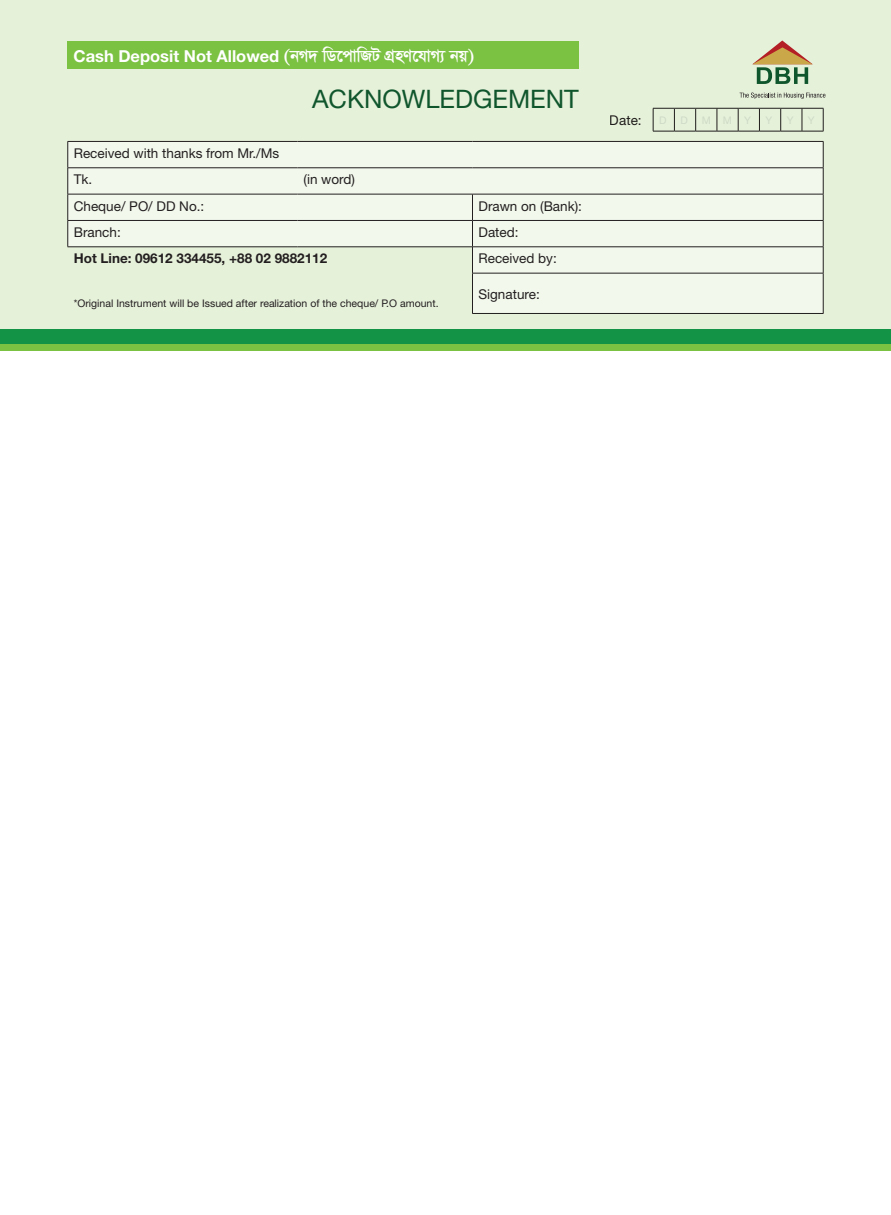
<style>
.page{position:relative;width:891px;height:1215px;background:#fff}
.page>*{position:absolute;margin:0;border:0;box-sizing:border-box;transform-origin:0 0}
.t1{font:25.5px "Helvetica Neue";color:#10562d}
.t2{font:19.5px "Sutonny MJ Bold";color:#fff}
.t3{font:13.5px/26.4px "Helvetica Neue";color:#231f20}
.t4{font:700 13.5px "Helvetica Neue";color:#231f20}
.t5{font:10.5px "Helvetica Neue";color:#231f20}
.s1{font-family:"Helvetica Neue";font-weight:700;font-size:16.5px}
</style>
<div class="page">
<div style="left:0;top:0;width:891px;height:351px;background:#e6f1da"></div>
<div style="left:0;top:344px;width:891px;height:7px;background:#7bc142"></div>
<div style="left:0;top:329px;width:891px;height:15px;background:#129346"></div>
<div style="left:68px;top:42px;width:511px;height:27px;background:#7bc142"></div>
<svg style="left:68px;top:142px;width:755px;height:171px;fill:#f2f8ec"></svg>
<hr style="left:68px;top:141px;width:230px;height:1px;background:#231f20">
<hr style="left:298px;top:141px;width:174px;height:1px;background:#231f20">
<hr style="left:472px;top:141px;width:352px;height:1px;background:#231f20">
<hr style="left:68px;top:168px;width:230px;height:1px;background:#231f20">
<hr style="left:298px;top:168px;width:174px;height:1px;background:#231f20">
<hr style="left:472px;top:168px;width:352px;height:1px;background:#231f20">
<hr style="left:68px;top:194px;width:230px;height:1px;background:#231f20">
<hr style="left:298px;top:194px;width:174px;height:1px;background:#231f20">
<hr style="left:472px;top:194px;width:352px;height:1px;background:#231f20">
<hr style="left:68px;top:220px;width:230px;height:1px;background:#231f20">
<svg style="left:67px;top:142px;width:1px;height:105px"></svg>
<hr style="left:298px;top:220px;width:174px;height:1px;background:#231f20">
<hr style="left:472px;top:220px;width:352px;height:1px;background:#231f20">
<hr style="left:68px;top:247px;width:230px;height:1px;background:#231f20">
<hr style="left:298px;top:247px;width:174px;height:1px;background:#231f20">
<hr style="left:472px;top:247px;width:352px;height:1px;background:#231f20">
<svg style="left:472px;top:194px;width:1px;height:79px"></svg>
<svg style="left:823px;top:142px;width:1px;height:131px"></svg>
<hr style="left:472px;top:273px;width:352px;height:1px;background:#231f20">
<hr style="left:472px;top:273px;width:1px;height:40px;background:#231f20">
<hr style="left:823px;top:273px;width:1px;height:40px;background:#231f20">
<hr style="left:472px;top:313px;width:352px;height:1px;background:#231f20">
<svg style="left:653px;top:108px;width:171px;height:24px"></svg>
<svg style="left:752px;top:41px;width:61px;height:43px"></svg>
<svg style="left:740px;top:93px;width:85px;height:6px"></svg>
<h2 class="t2" style="left:74px;top:45px;width:402px"><span class="s1">Cash Deposit Not Allowed</span> (BM` WW‡CVWRU MÖNY‡HVM¨ BQ)</h2>
<h1 class="t1" style="left:312px;top:84px;width:268px">ACKNOWLEDGEMENT</h1>
<p class="t3" style="left:74px;top:140px;width:207px">Received with thanks from Mr./Ms<br>Tk.</p>
<p class="t3" style="left:304px;top:166px;width:53px">(in word)</p>
<p class="t3" style="left:74px;top:193px;width:132px">Cheque/ PO/ DD No.:</p>
<p class="t3" style="left:479px;top:193px;width:105px">Drawn on (Bank):</p>
<p class="t3" style="left:74px;top:219px;width:49px">Branch:</p>
<p class="t3" style="left:479px;top:219px;width:42px">Dated:</p>
<p class="t4" style="left:74px;top:250px;width:255px">Hot Line: 09612 334455, +88 02 9882112</p>
<p class="t3" style="left:479px;top:245px;width:80px">Received by:</p>
<p class="t5" style="left:74px;top:297px;width:366px">*Original Instrument will be Issued after realization of the cheque/ P.O amount.</p>
<p class="t3" style="left:478px;top:280px;width:63px">Signature:</p>
<p class="t3" style="left:610px;top:107px;width:34px">Date:</p>
</div>
